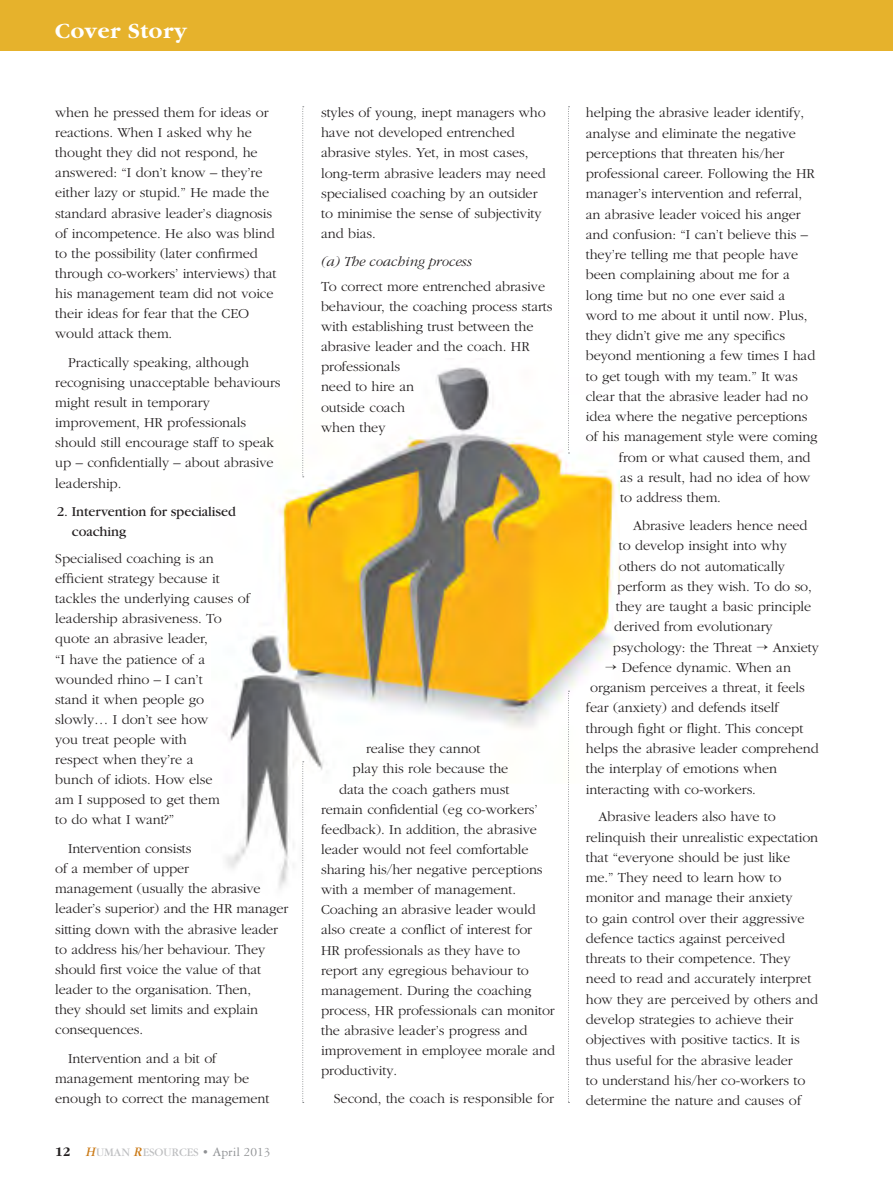
<style>
.page{position:relative;width:893px;height:1191px;background:#fff}
.page>*{position:absolute;margin:0;border:0;box-sizing:border-box;transform-origin:0 0}
.t1{font:700 22.5px "Garamond";letter-spacing:.03em;color:#fff}
.E-Body{font:300 14.25px/20.1px "Garamond";letter-spacing:-.005em;color:#231f20}
.E-Body_TAB{font:14.25px/20.2px "Garamond";letter-spacing:-.005em;color:#231f20}
.E-Body-2{font:italic 300 14.25px "Garamond";letter-spacing:-.005em;color:#231f20}
.t2{font:12px "Garamond";color:#bebfc1}
.s1{font-weight:700;font-size:13.5px;color:#231f20}
.s2{font-style:italic;font-size:13.5px;color:#cb7a16}
.s3{font-size:13.5px;color:#8f9194}
.s4{font-family:"Garamond Three";font-size:13.5px;color:#8f9194}
</style>
<div class="page">
<img style="left:226px;top:367px;width:394px;height:522px">
<div style="left:0;top:0;width:893px;height:50px;background:#e6b22c"></div>
<svg style="left:302px;top:106px;width:2px;height:371px"></svg>
<svg style="left:302px;top:761px;width:2px;height:342px"></svg>
<svg style="left:568px;top:106px;width:1px;height:347px"></svg>
<svg style="left:568px;top:691px;width:1px;height:412px"></svg>
<h1 class="t1" style="left:55px;top:19px;width:133px">Cover Story</h1>
<p class="E-Body" style="left:55px;top:103px;width:223px">when he pressed them for ideas or reactions. When I asked why he thought they did not respond, he answered: “I don’t know – they’re either lazy or stupid.” He made the standard abrasive leader’s diagnosis of incompetence. He also was blind to the possibility (later confirmed through co-workers’ interviews) that his management team did not voice their ideas for fear that the CEO would attack them.</p>
<p class="E-Body" style="left:55px;top:352px;width:227px;text-indent:13px">Practically speaking, although recognising unacceptable behaviours might result in temporary improvement, HR professionals should still encourage staff to speak up – confidentially – about abrasive leadership.</p>
<p class="E-Body_TAB" style="left:72px;top:502px;width:166px;text-indent:-15px">2. Intervention for specialised coaching</p>
<p class="E-Body" style="left:55px;top:549px;width:196px">Specialised coaching is an efficient strategy because it tackles the underlying causes of leadership abrasiveness. To quote an abrasive leader,<br>“I have the patience of a wounded rhino – I can’t<br>stand it when people go slowly… I don’t see how<br>you treat people with<br>respect when they’re a<br>bunch of idiots. How else<br>am I supposed to get them<br>to do what I want?”</p>
<p class="E-Body" style="left:55px;top:838px;width:235px;text-indent:13px">Intervention consists<br>of a member of upper<br>management (usually the abrasive leader’s superior) and the HR manager sitting down with the abrasive leader to address his/her behaviour. They should first voice the value of that leader to the organisation. Then,<br>they should set limits and explain consequences.</p>
<p class="E-Body" style="left:55px;top:1048px;width:216px;text-indent:13px">Intervention and a bit of management mentoring may be enough to correct the management</p>
<p class="t2" style="left:55px;top:1146px;width:217px"><span class="s1">12</span> <span class="s2">H</span>UMAN <span class="s2">R</span>ESOURCES <span class="s3">•</span> <span class="s4">April 2013</span></p>
<p class="E-Body" style="left:321px;top:103px;width:226px">styles of young, inept managers who have not developed entrenched abrasive styles. Yet, in most cases, long-term abrasive leaders may need specialised coaching by an outsider to minimise the sense of subjectivity and bias.</p>
<p class="E-Body-2" style="left:321px;top:255px;width:152px">(a) The coaching process</p>
<p class="E-Body" style="left:321px;top:276px;width:233px">To correct more entrenched abrasive behaviour, the coaching process starts with establishing trust between the abrasive leader and the coach. HR professionals<br>need to hire an<br>outside coach<br>when they</p>
<p class="E-Body" style="left:366px;top:739px;width:116px">realise they cannot</p>
<p class="E-Body" style="left:353px;top:759px;width:157px">play this role because the</p>
<p class="E-Body" style="left:339px;top:779px;width:172px">data the coach gathers must</p>
<p class="E-Body" style="left:321px;top:799px;width:218px">remain confidential (eg co-workers’</p>
<p class="E-Body" style="left:321px;top:819px;width:217px">feedback). In addition, the abrasive</p>
<p class="E-Body" style="left:321px;top:839px;width:209px">leader would not feel comfortable</p>
<p class="E-Body" style="left:321px;top:859px;width:223px">sharing his/her negative perceptions</p>
<p class="E-Body" style="left:321px;top:880px;width:197px">with a member of management.</p>
<p class="E-Body" style="left:321px;top:900px;width:216px">Coaching an abrasive leader would</p>
<p class="E-Body" style="left:321px;top:920px;width:212px">also create a conflict of interest for</p>
<p class="E-Body" style="left:321px;top:940px;width:201px">HR professionals as they have to</p>
<p class="E-Body" style="left:321px;top:960px;width:209px">report any egregious behaviour to</p>
<p class="E-Body" style="left:321px;top:980px;width:212px">management. During the coaching</p>
<p class="E-Body" style="left:321px;top:1000px;width:235px">process, HR professionals can monitor</p>
<p class="E-Body" style="left:321px;top:1020px;width:208px">the abrasive leader’s progress and</p>
<p class="E-Body" style="left:321px;top:1040px;width:235px">improvement in employee morale and</p>
<p class="E-Body" style="left:321px;top:1061px;width:78px">productivity.</p>
<p class="E-Body" style="left:334px;top:1088px;width:222px">Second, the coach is responsible for</p>
<p class="E-Body" style="left:586px;top:103px;width:220px">helping the abrasive leader identify,</p>
<p class="E-Body" style="left:586px;top:123px;width:212px">analyse and eliminate the negative</p>
<p class="E-Body" style="left:586px;top:144px;width:200px">perceptions that threaten his/her</p>
<p class="E-Body" style="left:586px;top:164px;width:231px">professional career. Following the HR</p>
<p class="E-Body" style="left:586px;top:184px;width:218px">manager’s intervention and referral,</p>
<p class="E-Body" style="left:586px;top:204px;width:217px">an abrasive leader voiced his anger</p>
<p class="E-Body" style="left:586px;top:225px;width:224px">and confusion: “I can’t believe this –</p>
<p class="E-Body" style="left:586px;top:245px;width:214px">they’re telling me that people have</p>
<p class="E-Body" style="left:586px;top:265px;width:206px">been complaining about me for a</p>
<p class="E-Body" style="left:586px;top:285px;width:201px">long time but no one ever said a</p>
<p class="E-Body" style="left:586px;top:306px;width:223px">word to me about it until now. Plus,</p>
<p class="E-Body" style="left:586px;top:326px;width:201px">they didn’t give me any specifics</p>
<p class="E-Body" style="left:586px;top:346px;width:231px">beyond mentioning a few times I had</p>
<p class="E-Body" style="left:586px;top:366px;width:213px">to get tough with my team.” It was</p>
<p class="E-Body" style="left:586px;top:387px;width:224px">clear that the abrasive leader had no</p>
<p class="E-Body" style="left:586px;top:407px;width:223px">idea where the negative perceptions</p>
<p class="E-Body" style="left:586px;top:427px;width:233px">of his management style were coming</p>
<p class="E-Body" style="left:619px;top:447px;width:193px">from or what caused them, and</p>
<p class="E-Body" style="left:620px;top:468px;width:191px">as a result, had no idea of how</p>
<p class="E-Body" style="left:620px;top:488px;width:102px">to address them.</p>
<p class="E-Body" style="left:633px;top:516px;width:176px">Abrasive leaders hence need</p>
<p class="E-Body" style="left:619px;top:536px;width:170px">to develop insight into why</p>
<p class="E-Body" style="left:619px;top:556px;width:168px">others do not automatically</p>
<p class="E-Body" style="left:617px;top:576px;width:196px">perform as they wish. To do so,</p>
<p class="E-Body" style="left:616px;top:597px;width:197px">they are taught a basic principle</p>
<p class="E-Body" style="left:614px;top:617px;width:160px">derived from evolutionary</p>
<p class="E-Body" style="left:613px;top:637px;width:208px">psychology: the Threat → Anxiety</p>
<p class="E-Body" style="left:605px;top:657px;width:187px">→ Defence dynamic. When an</p>
<p class="E-Body" style="left:590px;top:678px;width:216px">organism perceives a threat, it feels</p>
<p class="E-Body" style="left:586px;top:698px;width:194px">fear (anxiety) and defends itself</p>
<p class="E-Body" style="left:586px;top:718px;width:219px">through fight or flight. This concept</p>
<p class="E-Body" style="left:586px;top:738px;width:234px">helps the abrasive leader comprehend</p>
<p class="E-Body" style="left:586px;top:759px;width:193px">the interplay of emotions when</p>
<p class="E-Body" style="left:586px;top:779px;width:172px">interacting with co-workers.</p>
<p class="E-Body" style="left:586px;top:807px;width:234px;text-indent:13px">Abrasive leaders also have to relinquish their unrealistic expectation that “everyone should be just like me.” They need to learn how to monitor and manage their anxiety<br>to gain control over their aggressive defence tactics against perceived threats to their competence. They need to read and accurately interpret how they are perceived by others and develop strategies to achieve their objectives with positive tactics. It is thus useful for the abrasive leader<br>to understand his/her co-workers to determine the nature and causes of</p>
</div>
